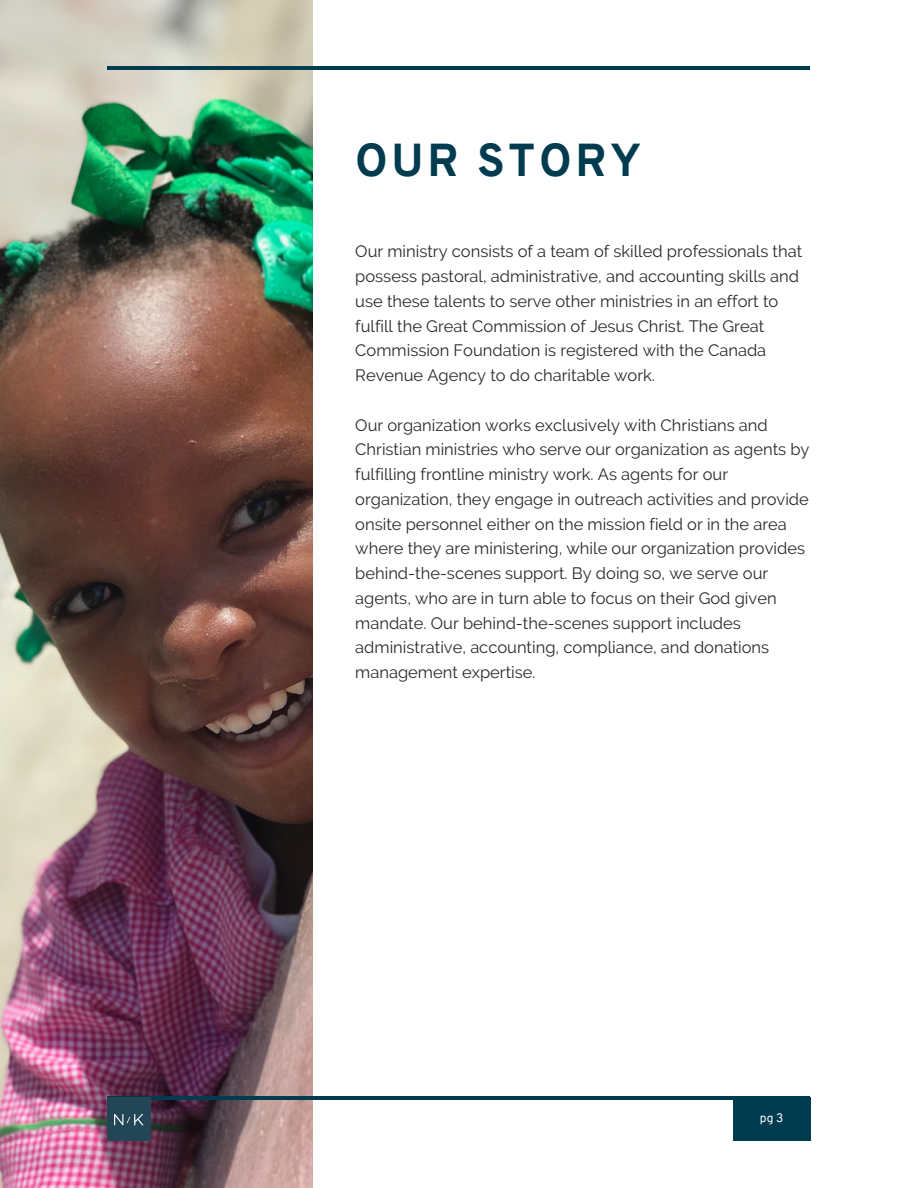
<style>
.page{position:relative;width:918px;height:1188px;background:#fff}
.page>*{position:absolute;margin:0;border:0;box-sizing:border-box;transform-origin:0 0}
.t1{font:800 45px "Overpass";letter-spacing:.08em;color:#013b4f}
.t2{font:16.5px/24.8px "Raleway";color:#2a2a2a}
.t3{font:12px "Overpass";color:#fff}
</style>
<div class="page">
<img style="left:0;top:0;width:313px;height:1188px">
<hr style="left:107px;top:67px;width:703px;height:3px;background:#013b4f">
<hr style="left:108px;top:1096px;width:702px;height:4px;background:#013b4f">
<div style="left:733px;top:1098px;width:77px;height:43px;background:#013b4f"></div>
<img style="left:108px;top:1098px;width:42px;height:43px">
<p class="t1" style="left:355px;top:142px;width:288px">OUR STORY</p>
<h1 class="t2" style="left:355px;top:239px;width:448px">Our ministry consists of a team of skilled professionals that possess pastoral, administrative, and accounting skills and use these talents to serve other ministries in an effort to fulfill the Great Commission of Jesus Christ. The Great Commission Foundation is registered with the Canada Revenue Agency to do charitable work.</h1>
<h2 class="t2" style="left:355px;top:412px;width:456px">Our organization works exclusively with Christians and Christian ministries who serve our organization as agents by fulfilling frontline ministry work. As agents for our organization, they engage in outreach activities and provide onsite personnel either on the mission field or in the area where they are ministering, while our organization provides behind-the-scenes support. By doing so, we serve our agents, who are in turn able to focus on their God given mandate. Our behind-the-scenes support includes administrative, accounting, compliance, and donations management expertise.</h2>
<h2 class="t3" style="left:760px;top:1113px;width:25px">pg 3</h2>
</div>
